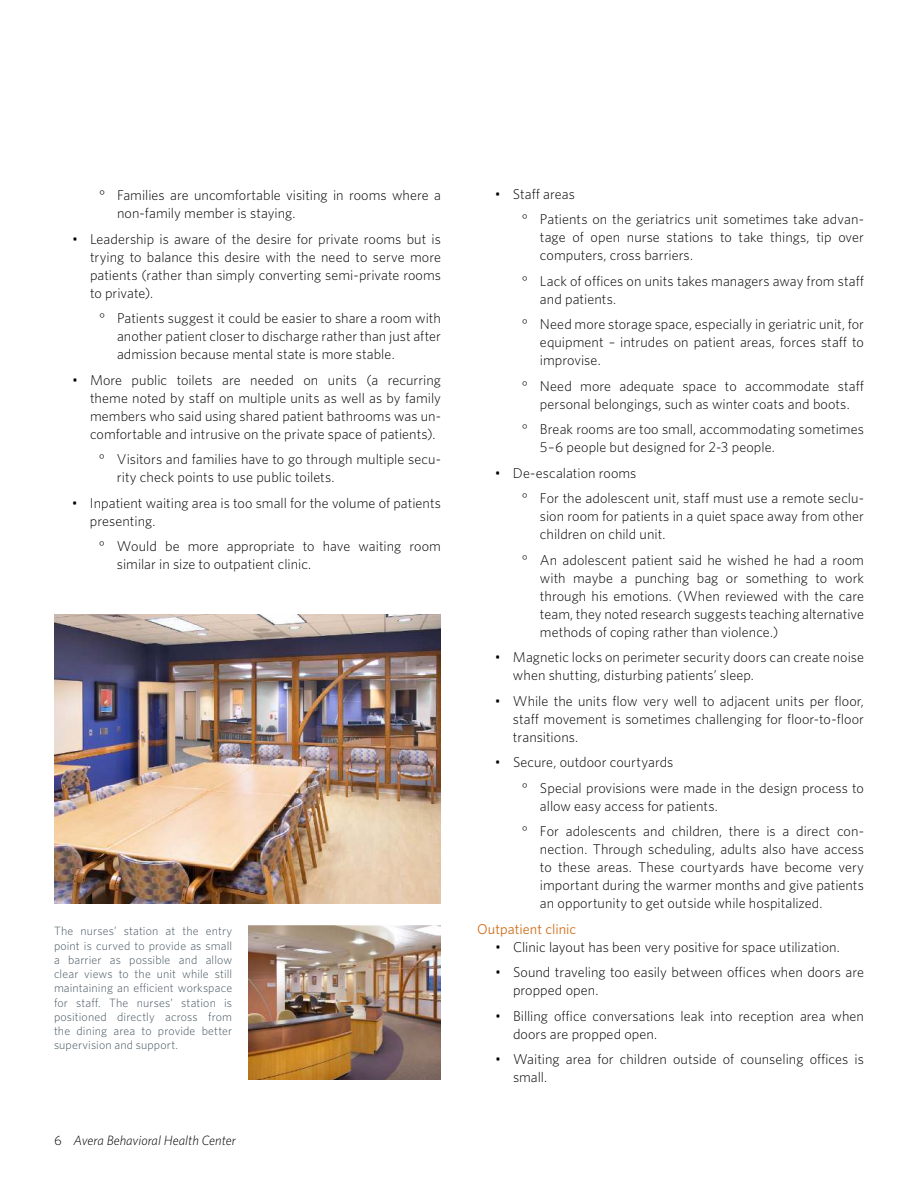
<style>
.page{position:relative;width:918px;height:1188px;background:#fff}
.page>*{position:absolute;margin:0;border:0;box-sizing:border-box;transform-origin:0 0}
.t1{font:300 14.25px/18px "Whitney";letter-spacing:.005em;color:#000}
.t2{font:14.25px "Whitney";letter-spacing:.005em;color:#d06f1a}
.t3{font:italic 300 13.5px "Whitney";color:#000}
.t4{font:300 12px/14.2px "Whitney";letter-spacing:.01em;color:#455560;text-align:justify}
.s1{font-style:normal}
</style>
<div class="page">
<img style="left:54px;top:614px;width:387px;height:290px">
<img style="left:248px;top:926px;width:193px;height:154px">
<p class="t1" style="left:117px;top:187px;width:325px;text-indent:-18px">° Families are uncomfortable visiting in rooms where a non-family member is staying.</p>
<p class="t1" style="left:90px;top:231px;width:352px;text-align:justify;text-indent:-18px">• Leadership is aware of the desire for private rooms but is trying to balance this desire with the need to serve more patients (rather than simply converting semi-private rooms to private).</p>
<p class="t1" style="left:117px;top:310px;width:325px;text-align:justify;text-indent:-18px">° Patients suggest it could be easier to share a room with another patient closer to discharge rather than just after admission because mental state is more stable.</p>
<p class="t1" style="left:90px;top:372px;width:353px;text-align:justify;text-indent:-18px">• More public toilets are needed on units (a recurring theme noted by staff on multiple units as well as by family members who said using shared patient bathrooms was un&shy;comfortable and intrusive on the private space of patients).</p>
<p class="t1" style="left:117px;top:451px;width:326px;text-indent:-18px">° Visitors and families have to go through multiple secu&shy;rity check points to use public toilets.</p>
<p class="t1" style="left:90px;top:495px;width:353px;text-indent:-18px">• Inpatient waiting area is too small for the volume of patients presenting.</p>
<p class="t1" style="left:117px;top:538px;width:325px;text-indent:-18px">° Would be more appropriate to have waiting room similar in size to outpatient clinic.</p>
<p class="t4" style="left:54px;top:925px;width:180px">The nurses’ station at the entry point is curved to provide as small a barrier as possible and allow clear views to the unit while still maintaining an efficient workspace for staff. The nurses’ station is positioned directly across from the dining area to provide better supervision and support.</p>
<p class="t3" style="left:54px;top:1134px;width:183px"><span class="s1">6</span> Avera Behavioral Health Center</p>
<p class="t1" style="left:522px;top:182px;width:343px;line-height:25.5px;text-indent:-27px">• Staff areas<br>° Patients on the geriatrics unit sometimes take advan-</p>
<p class="t1" style="left:540px;top:229px;width:325px">tage of open nurse stations to take things, tip over computers, cross barriers.</p>
<p class="t1" style="left:540px;top:273px;width:325px;text-indent:-18px">° Lack of offices on units takes managers away from staff and patients.</p>
<p class="t1" style="left:540px;top:316px;width:326px;text-align:justify;text-indent:-18px">° Need more storage space, especially in geriatric unit, for equipment – intrudes on patient areas, forces staff to improvise.</p>
<p class="t1" style="left:522px;top:378px;width:343px;text-align:center">° Need more adequate space to accommodate staff personal belongings, such as winter coats and boots.</p>
<p class="t1" style="left:540px;top:421px;width:325px;text-indent:-18px">° Break rooms are too small, accommodating sometimes<br>5–6 people but designed for 2-3 people.</p>
<p class="t1" style="left:522px;top:461px;width:344px;line-height:25.5px;text-indent:-27px">• De-escalation rooms<br>° For the adolescent unit, staff must use a remote seclu-</p>
<p class="t1" style="left:540px;top:508px;width:326px">sion room for patients in a quiet space away from other children on child unit.</p>
<p class="t1" style="left:540px;top:552px;width:326px;text-align:justify;text-indent:-18px">° An adolescent patient said he wished he had a room with maybe a punching bag or something to work through his emotions. (When reviewed with the care team, they noted research suggests teaching alternative methods of coping rather than violence.)</p>
<p class="t1" style="left:513px;top:649px;width:352px;text-indent:-18px">• Magnetic locks on perimeter security doors can create noise when shutting, disturbing patients’ sleep.</p>
<p class="t1" style="left:513px;top:693px;width:353px;text-align:justify;text-indent:-18px">• While the units flow very well to adjacent units per floor, staff movement is sometimes challenging for floor-to-floor transitions.</p>
<p class="t1" style="left:522px;top:750px;width:344px;line-height:25.5px;text-indent:-27px">• Secure, outdoor courtyards<br>° Special provisions were made in the design process to</p>
<p class="t1" style="left:522px;top:794px;width:344px;line-height:25.5px;text-indent:18px">allow easy access for patients.<br>° For adolescents and children, there is a direct con-</p>
<p class="t1" style="left:540px;top:841px;width:326px;text-align:justify">nection. Through scheduling, adults also have access to these areas. These courtyards have become very important during the warmer months and give patients an opportunity to get outside while hospitalized.</p>
<p class="t2" style="left:477px;top:923px;width:101px">Outpatient clinic</p>
<p class="t1" style="left:495px;top:939px;width:346px">• Clinic layout has been very positive for space utilization.</p>
<p class="t1" style="left:513px;top:964px;width:352px;text-indent:-18px">• Sound traveling too easily between offices when doors are propped open.</p>
<p class="t1" style="left:513px;top:1008px;width:353px;text-indent:-18px">• Billing office conversations leak into reception area when doors are propped open.</p>
<p class="t1" style="left:513px;top:1051px;width:352px;text-indent:-18px">• Waiting area for children outside of counseling offices is small.</p>
</div>
